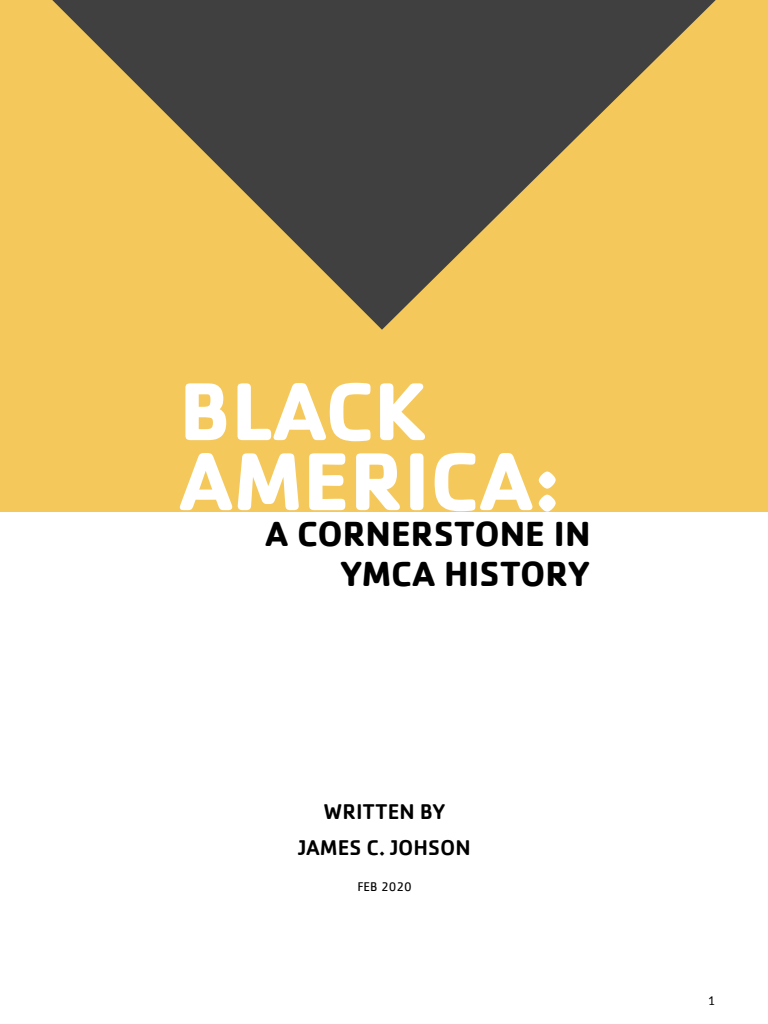
<style>
.page{position:relative;width:768px;height:1024px;background:#fff}
.page>*{position:absolute;margin:0;border:0;box-sizing:border-box;transform-origin:0 0}
.Bold_Headline_-_Alig{font:700 85px "Cachet";color:#fff}
.Bold_Headline_-_Alig-2{font:700 36px/40px "Cachet";color:#000;text-align:right}
.Bold_Lead_Text{font:500 22px "Cachet";color:#000}
.Bold_Lead_Text-2{font:13px "Cachet";color:#000}
.t1{font:12px "Lato";color:#000}
</style>
<div class="page">
<div style="left:0;top:0;width:768px;height:512px;background:#f5c85b"></div>
<svg style="left:52px;top:0;width:664px;height:330px"></svg>
<p class="Bold_Headline_-_Alig" style="left:179px;top:357px;width:249px">BLACK</p>
<p class="Bold_Headline_-_Alig" style="left:179px;top:427px;width:384px">AMERICA:</p>
<p class="Bold_Headline_-_Alig-2" style="left:265px;top:512px;width:327px">A CORNERSTONE IN<br>YMCA HISTORY</p>
<p class="Bold_Lead_Text" style="left:324px;top:798px;width:124px">WRITTEN BY</p>
<p class="Bold_Lead_Text" style="left:299px;top:834px;width:174px">JAMES C. JOHSON</p>
<p class="Bold_Lead_Text-2" style="left:357px;top:879px;width:56px">FEB 2020</p>
<p class="t1" style="left:708px;top:992px;width:8px">1</p>
</div>
